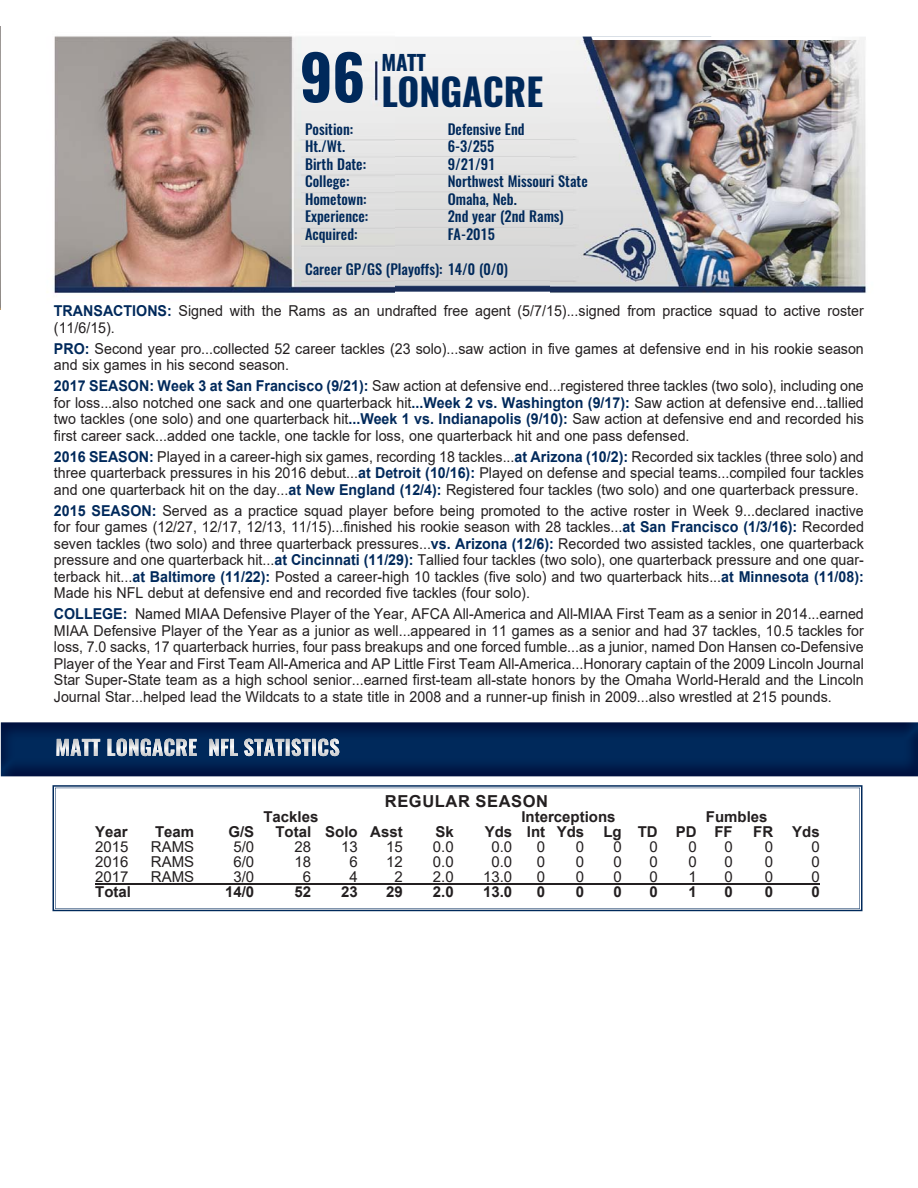
<style>
.page{position:relative;width:918px;height:1188px;background:#fff}
.page>*{position:absolute;margin:0;border:0;box-sizing:border-box;transform-origin:0 0}
.t1{font:700 61.5px "Oswald";color:#00295b}
.t2{font:700 37.5px "Oswald";color:#00295b}
.t3{font:700 21px "Oswald";color:#00295b}
.t4{font:700 16.5px "Arial";letter-spacing:.035em;color:#231f20}
.t5{font:15px/16.5px "Arial";color:#231f20;text-align:justify;scale:.95 1}
.t6{font:700 15px "Arial";color:#231f20}
.t7{font:15px "Arial";color:#231f20}
.t8{font:500 14.4px/17.5px "Oswald";color:#00295b}
.s1{font-weight:700;color:#00295b}
</style>
<div class="page">
<img style="left:0;top:26px;width:358px;height:284px">
<img style="left:1px;top:26px;width:865px;height:27px">
<img style="left:358px;top:52px;width:193px;height:241px">
<img style="left:551px;top:40px;width:316px;height:253px">
<div style="left:54px;top:303px;width:810px;height:407px;background:#fff"></div>
<img style="left:1px;top:722px;width:917px;height:54px">
<img style="left:141px;top:739px;width:33px;height:17px">
<img style="left:167px;top:739px;width:7px;height:14px">
<img style="left:117px;top:739px;width:10px;height:17px">
<img style="left:189px;top:739px;width:8px;height:17px">
<img style="left:176px;top:739px;width:11px;height:17px">
<img style="left:129px;top:739px;width:9px;height:17px">
<img style="left:108px;top:739px;width:7px;height:17px">
<img style="left:57px;top:739px;width:43px;height:17px">
<img style="left:330px;top:739px;width:9px;height:17px">
<img style="left:318px;top:739px;width:10px;height:17px">
<img style="left:244px;top:739px;width:72px;height:17px">
<img style="left:286px;top:739px;width:25px;height:17px">
<img style="left:254px;top:739px;width:30px;height:17px">
<img style="left:221px;top:739px;width:17px;height:17px">
<img style="left:209px;top:739px;width:10px;height:17px">
<svg style="left:52px;top:785px;width:810px;height:126px;background:#647d9b"></svg>
<svg style="left:55px;top:788px;width:805px;height:121px"></svg>
<h1 class="t1" style="left:299px;top:35px;width:67px">96</h1>
<h3 class="t3" style="left:381px;top:48px;width:46px">MATT</h3>
<h2 class="t2" style="left:381px;top:66px;width:163px">LONGACRE</h2>
<p class="t8" style="left:448px;top:120px;width:142px">Defensive End<br>6-3/255<br>9/21/91<br>Northwest Missouri State<br>Omaha, Neb.<br>2nd year (2nd Rams)<br>FA-2015</p>
<p class="t8" style="left:305px;top:120px;width:65px">Position:<br>Ht./Wt.<br>Birth Date:<br>College:<br>Hometown:<br>Experience:<br>Acquired:</p>
<p class="t8" style="left:305px;top:260px;width:204px">Career GP/GS (Playoffs): 14/0 (0/0)</p>
<p class="t5" style="left:54px;top:303px;width:854px"><span class="s1">TRANSACTIONS:</span> Signed with the Rams as an undrafted free agent (5/7/15)...signed from practice squad to active roster (11/6/15).</p>
<p class="t5" style="left:54px;top:340px;width:854px"><span class="s1">PRO:</span> Second year pro...collected 52 career tackles (23 solo)...saw action in five games at defensive end in his rookie season and six games in his second season.</p>
<p class="t5" style="left:54px;top:378px;width:854px"><span class="s1">2017 SEASON: Week 3 at San Francisco (9/21):</span> Saw action at defensive end...registered three tackles (two solo), including one for loss...also notched one sack and one quarterback hit<span class="s1">...Week 2 vs. Washington (9/17):</span> Saw action at defensive end...tallied two tackles (one solo) and one quarterback hit<span class="s1">...Week 1 vs. Indianapolis (9/10):</span> Saw action at defensive end and recorded his first career sack...added one tackle, one tackle for loss, one quarterback hit and one pass defensed.</p>
<p class="t5" style="left:54px;top:448px;width:854px"><span class="s1">2016 SEASON:</span> Played in a career-high six games, recording 18 tackles...<span class="s1">at Arizona (10/2):</span> Recorded six tackles (three solo) and three quarterback pressures in his 2016 debut...<span class="s1">at Detroit (10/16):</span> Played on defense and special teams...compiled four tackles and one quarterback hit on the day...<span class="s1">at New England (12/4):</span> Registered four tackles (two solo) and one quarterback pressure.</p>
<p class="t5" style="left:54px;top:502px;width:854px"><span class="s1">2015 SEASON:</span> Served as a practice squad player before being promoted to the active roster in Week 9...declared inactive for four games (12/27, 12/17, 12/13, 11/15)...finished his rookie season with 28 tackles...<span class="s1">at San Francisco (1/3/16):</span> Recorded seven tackles (two solo) and three quarterback pressures...<span class="s1">vs. Arizona (12/6):</span> Recorded two assisted tackles, one quarterback pressure and one quarterback hit...<span class="s1">at Cincinnati (11/29):</span> Tallied four tackles (two solo), one quarterback pressure and one quar&shy;terback hit...<span class="s1">at Baltimore (11/22):</span> Posted a career-high 10 tackles (five solo) and two quarterback hits...<span class="s1">at Minnesota (11/08):<br></span>Made his NFL debut at defensive end and recorded five tackles (four solo).</p>
<p class="t5" style="left:54px;top:606px;width:854px"><span class="s1">COLLEGE:</span> Named MIAA Defensive Player of the Year, AFCA All-America and All-MIAA First Team as a senior in 2014...earned MIAA Defensive Player of the Year as a junior as well...appeared in 11 games as a senior and had 37 tackles, 10.5 tackles for loss, 7.0 sacks, 17 quarterback hurries, four pass breakups and one forced fumble...as a junior, named Don Hansen co-Defensive Player of the Year and First Team All-America and AP Little First Team All-America...Honorary captain of the 2009 Lincoln Journal Star Super-State team as a high school senior...earned first-team all-state honors by the Omaha World-Herald and the Lincoln Journal Star...helped lead the Wildcats to a state title in 2008 and a runner-up finish in 2009...also wrestled at 215 pounds.</p>
<p class="t4" style="left:385px;top:792px;width:165px">REGULAR SEASON</p>
<p class="t6" style="left:263px;top:808px;width:57px">Tackles</p>
<p class="t6" style="left:521px;top:808px;width:96px">Interceptions</p>
<p class="t6" style="left:706px;top:808px;width:63px">Fumbles</p>
<p class="t6" style="left:95px;top:823px;width:34px">Year</p>
<p class="t6" style="left:155px;top:823px;width:41px">Team</p>
<p class="t6" style="left:228px;top:823px;width:27px">G/S</p>
<p class="t6" style="left:275px;top:823px;width:129px">Total Solo Asst</p>
<p class="t6" style="left:435px;top:823px;width:20px">Sk</p>
<p class="t6" style="left:485px;top:823px;width:101px">Yds Int Yds</p>
<p class="t6" style="left:603px;top:823px;width:131px">Lg TD PD FF</p>
<p class="t6" style="left:753px;top:823px;width:21px">FR</p>
<p class="t6" style="left:792px;top:823px;width:29px">Yds</p>
<p class="t7" style="left:95px;top:838px;width:35px">2015</p>
<p class="t7" style="left:151px;top:838px;width:45px">RAMS</p>
<p class="t7" style="left:233px;top:838px;width:22px">5/0</p>
<p class="t7" style="left:295px;top:838px;width:18px">28</p>
<p class="t7" style="left:341px;top:838px;width:18px">13</p>
<p class="t7" style="left:386px;top:838px;width:18px">15</p>
<p class="t7" style="left:433px;top:838px;width:22px">0.0</p>
<p class="t7" style="left:491px;top:838px;width:22px">0.0</p>
<p class="t7" style="left:537px;top:838px;width:10px">0</p>
<p class="t7" style="left:576px;top:838px;width:10px">0</p>
<p class="t7" style="left:613px;top:838px;width:10px">0</p>
<p class="t7" style="left:649px;top:838px;width:10px">0</p>
<p class="t7" style="left:688px;top:838px;width:10px">0</p>
<p class="t7" style="left:724px;top:838px;width:10px">0</p>
<p class="t7" style="left:765px;top:838px;width:10px">0</p>
<p class="t7" style="left:811px;top:838px;width:10px">0</p>
<p class="t7" style="left:95px;top:853px;width:35px">2016</p>
<p class="t7" style="left:151px;top:853px;width:45px">RAMS</p>
<p class="t7" style="left:233px;top:853px;width:22px">6/0</p>
<p class="t7" style="left:295px;top:853px;width:18px">18</p>
<p class="t7" style="left:349px;top:853px;width:10px">6</p>
<p class="t7" style="left:386px;top:853px;width:18px">12</p>
<p class="t7" style="left:433px;top:853px;width:22px">0.0</p>
<p class="t7" style="left:491px;top:853px;width:22px">0.0</p>
<p class="t7" style="left:537px;top:853px;width:10px">0</p>
<p class="t7" style="left:576px;top:853px;width:10px">0</p>
<p class="t7" style="left:613px;top:853px;width:10px">0</p>
<p class="t7" style="left:649px;top:853px;width:10px">0</p>
<p class="t7" style="left:688px;top:853px;width:10px">0</p>
<p class="t7" style="left:724px;top:853px;width:10px">0</p>
<p class="t7" style="left:765px;top:853px;width:10px">0</p>
<p class="t7" style="left:811px;top:853px;width:10px">0</p>
<p class="t7" style="left:95px;top:868px;width:35px">2017</p>
<p class="t7" style="left:151px;top:868px;width:45px">RAMS</p>
<p class="t7" style="left:233px;top:868px;width:22px">3/0</p>
<p class="t7" style="left:303px;top:868px;width:10px">6</p>
<p class="t7" style="left:349px;top:868px;width:10px">4</p>
<p class="t7" style="left:394px;top:868px;width:10px">2</p>
<p class="t7" style="left:433px;top:868px;width:22px">2.0</p>
<p class="t7" style="left:483px;top:868px;width:31px">13.0</p>
<p class="t7" style="left:537px;top:868px;width:10px">0</p>
<p class="t7" style="left:576px;top:868px;width:10px">0</p>
<p class="t7" style="left:613px;top:868px;width:10px">0</p>
<p class="t7" style="left:649px;top:868px;width:10px">0</p>
<p class="t7" style="left:688px;top:868px;width:10px">1</p>
<p class="t7" style="left:724px;top:868px;width:10px">0</p>
<p class="t7" style="left:765px;top:868px;width:10px">0</p>
<p class="t7" style="left:811px;top:868px;width:10px">0</p>
<p class="t6" style="left:95px;top:883px;width:37px">Total</p>
<p class="t6" style="left:225px;top:883px;width:31px">14/0</p>
<p class="t6" style="left:295px;top:883px;width:18px">52</p>
<p class="t6" style="left:341px;top:883px;width:18px">23</p>
<p class="t6" style="left:386px;top:883px;width:18px">29</p>
<p class="t6" style="left:433px;top:883px;width:22px">2.0</p>
<p class="t6" style="left:483px;top:883px;width:31px">13.0</p>
<p class="t6" style="left:537px;top:883px;width:10px">0</p>
<p class="t6" style="left:576px;top:883px;width:10px">0</p>
<p class="t6" style="left:613px;top:883px;width:10px">0</p>
<p class="t6" style="left:649px;top:883px;width:10px">0</p>
<p class="t6" style="left:688px;top:883px;width:10px">1</p>
<p class="t6" style="left:724px;top:883px;width:10px">0</p>
<p class="t6" style="left:765px;top:883px;width:10px">0</p>
<p class="t6" style="left:811px;top:883px;width:10px">0</p>
</div>
